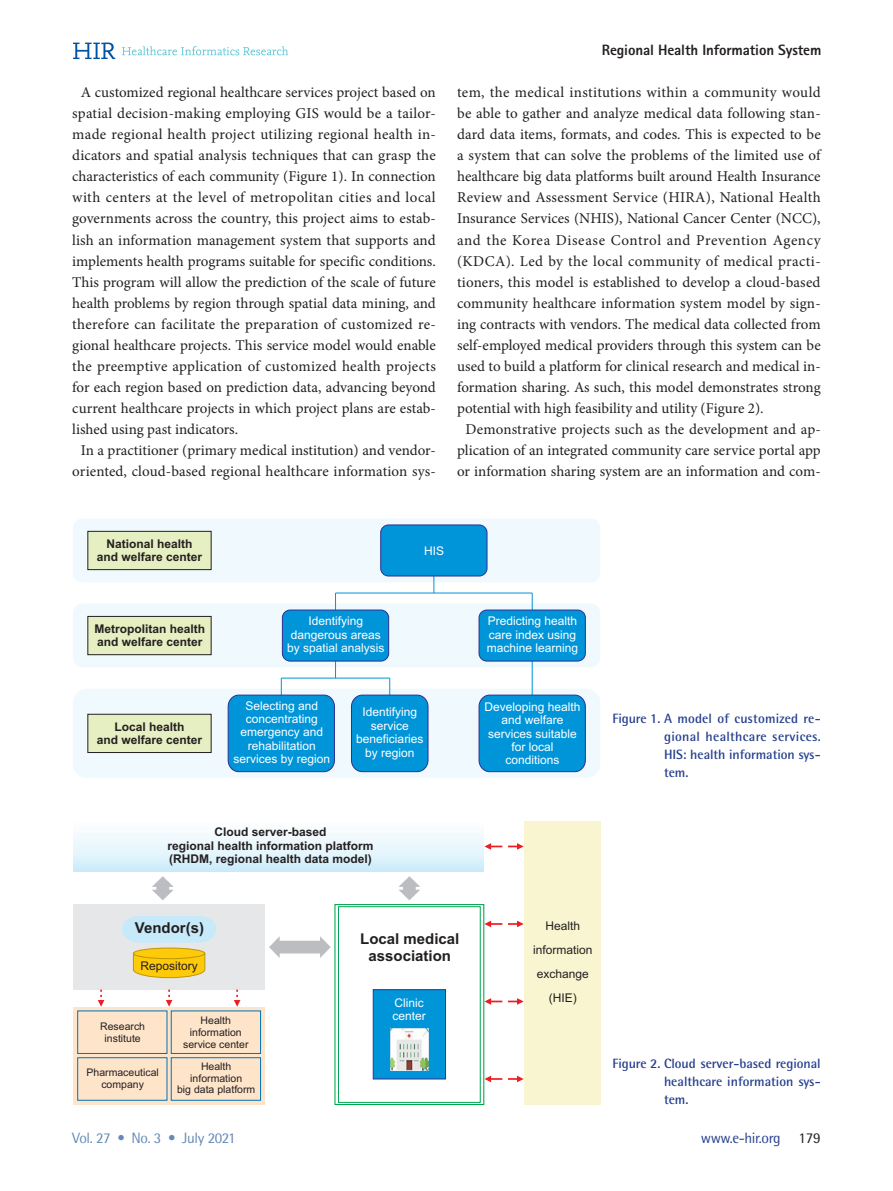
<style>
.page{position:relative;width:893px;height:1191px;background:#fff}
.page>*{position:absolute;margin:0;border:0;box-sizing:border-box;transform-origin:0 0}
.본문{font:15px/21px "Minion Pro";color:#231f20;text-align:justify}
.t1{font:700 15px/16.8px "Arial";color:#231f20;text-align:center}
.t2{font:800 15px "Rotis Sans Serif Std";letter-spacing:-.01em;color:#231f20}
.t3{font:15px "Rotis Semi Sans Std";letter-spacing:-.025em;color:#658ab5}
.t4{font:15px "Rotis Semi Sans Std";letter-spacing:-.025em;color:#253f8e}
.그림제목{font:700 13.5px/18px "Rotis Semi Sans Std";letter-spacing:-.005em;color:#253f8e;text-align:justify}
.t5{font:12px/13.4px "Arial";color:#fff;text-align:center}
.t6{font:700 12px/13.4px "Arial";color:#231f20;text-align:center}
.t7{font:12px/24.2px "Arial";color:#231f20;text-align:center}
.t8{font:10.5px/11.7px "Arial";color:#231f20;text-align:center}
.s1{color:#231f20}
</style>
<div class="page">
<svg style="left:73px;top:43px;width:42px;height:16px"></svg>
<svg style="left:122px;top:46px;width:166px;height:9px"></svg>
<div style="left:73px;top:603px;width:527px;height:64px;background:#f0f9fd;border-radius:9px"></div>
<div style="left:73px;top:688px;width:527px;height:90px;background:#f0f9fd;border-radius:14px"></div>
<div style="left:73px;top:518px;width:527px;height:64px;background:#f0f9fd;border-radius:9px"></div>
<svg style="left:281px;top:678px;width:1px;height:16px"></svg>
<svg style="left:389px;top:678px;width:1px;height:16px"></svg>
<hr style="left:532px;top:661px;width:1px;height:34px;background:#0095d9">
<svg style="left:335px;top:661px;width:1px;height:16px"></svg>
<svg style="left:335px;top:593px;width:1px;height:16px"></svg>
<svg style="left:532px;top:593px;width:1px;height:16px"></svg>
<svg style="left:433px;top:576px;width:1px;height:16px"></svg>
<div style="left:228px;top:695px;width:106px;height:76px;background:#0095d9;border-radius:11px"></div>
<div style="left:228px;top:694px;width:107px;height:78px;border:1px solid #2e3092;border-radius:11px"></div>
<div style="left:479px;top:695px;width:106px;height:76px;background:#0095d9;border-radius:11px"></div>
<div style="left:479px;top:694px;width:107px;height:78px;border:1px solid #2e3092;border-radius:11px"></div>
<div style="left:381px;top:525px;width:106px;height:51px;background:#0095d9;border-radius:8px"></div>
<div style="left:380px;top:524px;width:107px;height:52px;border:1px solid #2e3092;border-radius:8px"></div>
<div style="left:87px;top:531px;width:125px;height:39px;background:#e6efc1;border:1px solid #231f20"></div>
<div style="left:87px;top:616px;width:125px;height:39px;background:#e6efc1;border:1px solid #231f20"></div>
<div style="left:87px;top:714px;width:125px;height:39px;background:#e6efc1;border:1px solid #231f20"></div>
<div style="left:282px;top:610px;width:107px;height:51px;background:#0095d9;border-radius:8px"></div>
<div style="left:282px;top:609px;width:107px;height:52px;border:1px solid #2e3092;border-radius:8px"></div>
<div style="left:479px;top:610px;width:106px;height:51px;background:#0095d9;border-radius:8px"></div>
<div style="left:479px;top:609px;width:107px;height:52px;border:1px solid #2e3092;border-radius:8px"></div>
<div style="left:351px;top:695px;width:77px;height:76px;background:#0095d9;border-radius:11px"></div>
<div style="left:351px;top:694px;width:77px;height:78px;border:1px solid #2e3092;border-radius:11px"></div>
<hr style="left:281px;top:677px;width:109px;height:1px;background:#0095d9">
<hr style="left:336px;top:592px;width:196px;height:1px;background:#0095d9">
<div style="left:73px;top:821px;width:411px;height:51px;background:linear-gradient(to bottom,#fff,#cfedfb)"></div>
<div style="left:524px;top:821px;width:77px;height:283px;background:#f9f5d0"></div>
<div style="left:73px;top:904px;width:192px;height:85px;background:#e6e7e9"></div>
<svg style="left:122px;top:916px;width:94px;height:27px;background:#c8e9f8"></svg>
<svg style="left:133px;top:953px;width:73px;height:25px"></svg>
<div style="left:133px;top:948px;width:72px;height:10px;background:#feca0a;border-radius:50%"></div>
<div style="left:133px;top:947px;width:72px;height:12px;border:1px solid #bd9705;border-radius:50%"></div>
<div style="left:73px;top:1006px;width:192px;height:98px;background:#fee5ca"></div>
<svg style="left:77px;top:989px;width:184px;height:112px"></svg>
<div style="left:334px;top:904px;width:150px;height:201px;border:1px solid #00a54f"></div>
<div style="left:338px;top:906px;width:142px;height:196px;border:1px solid #00a54f"></div>
<div style="left:373px;top:989px;width:73px;height:90px;background:#0095d9;border:1px solid #2e3092"></div>
<img style="left:390px;top:1028px;width:38px;height:42px">
<svg style="left:152px;top:876px;width:22px;height:24px"></svg>
<svg style="left:269px;top:936px;width:62px;height:22px"></svg>
<svg style="left:399px;top:876px;width:21px;height:24px"></svg>
<svg style="left:484px;top:843px;width:40px;height:6px"></svg>
<svg style="left:484px;top:1075px;width:40px;height:7px"></svg>
<svg style="left:484px;top:998px;width:40px;height:6px"></svg>
<svg style="left:484px;top:920px;width:40px;height:7px"></svg>
<p class="본문" style="left:72px;top:82px;width:365px;text-indent:9px">A customized regional healthcare services project based on spatial decision-making employing GIS would be a tailor&shy;made regional health project utilizing regional health in&shy;dicators and spatial analysis techniques that can grasp the characteristics of each community (Figure 1). In connection with centers at the level of metropolitan cities and local governments across the country, this project aims to estab&shy;lish an information management system that supports and implements health programs suitable for specific conditions.<br>This program will allow the prediction of the scale of future health problems by region through spatial data mining, and therefore can facilitate the preparation of customized re&shy;gional healthcare projects. This service model would enable the preemptive application of customized health projects for each region based on prediction data, advancing beyond current healthcare projects in which project plans are estab&shy;lished using past indicators.</p>
<p class="본문" style="left:72px;top:439px;width:365px;text-align:center">In a practitioner (primary medical institution) and vendor&shy;oriented, cloud-based regional healthcare information sys-</p>
<p class="t2" style="left:602px;top:41px;width:221px">Regional Health Information System</p>
<p class="본문" style="left:457px;top:82px;width:365px">tem, the medical institutions within a community would be able to gather and analyze medical data following stan&shy;dard data items, formats, and codes. This is expected to be a system that can solve the problems of the limited use of healthcare big data platforms built around Health Insurance Review and Assessment Service (HIRA), National Health Insurance Services (NHIS), National Cancer Center (NCC), and the Korea Disease Control and Prevention Agency (KDCA). Led by the local community of medical practi&shy;tioners, this model is established to develop a cloud-based community healthcare information system model by sign&shy;ing contracts with vendors. The medical data collected from self-employed medical providers through this system can be used to build a platform for clinical research and medical in&shy;formation sharing. As such, this model demonstrates strong potential with high feasibility and utility (Figure 2).</p>
<p class="본문" style="left:457px;top:418px;width:365px;text-align:center">Demonstrative projects such as the development and ap&shy;plication of an integrated community care service portal app or information sharing system are an information and com-</p>
<p class="t6" style="left:97px;top:538px;width:107px">National health and welfare center</p>
<p class="t5" style="left:424px;top:545px;width:22px">HIS</p>
<p class="t6" style="left:95px;top:623px;width:112px;text-align:left">Metropolitan health and welfare center</p>
<p class="t6" style="left:97px;top:721px;width:107px">Local health<br>and welfare center</p>
<p class="t5" style="left:287px;top:615px;width:99px">Identifying dangerous areas by spatial analysis</p>
<p class="t5" style="left:487px;top:615px;width:93px;text-align:left">Predicting health care index using machine learning</p>
<p class="t5" style="left:233px;top:700px;width:98px">Selecting and concentrating emergency and rehabilitation services by region</p>
<p class="t5" style="left:356px;top:706px;width:69px">Identifying service beneficiaries by region</p>
<p class="t5" style="left:485px;top:701px;width:98px">Developing health and welfare services suitable for local conditions</p>
<p class="그림제목" style="left:664px;top:709px;width:158px;text-indent:-52px">Figure 1. A model of customized re&shy;gional healthcare services.<br>HIS: health information sys&shy;tem.</p>
<p class="t6" style="left:167px;top:826px;width:208px">Cloud server-based<br>regional health information platform (RHDM, regional health data model)</p>
<p class="t1" style="left:135px;top:920px;width:71px">Vendor(s)</p>
<p class="t7" style="left:140px;top:955px;width:59px">Repository</p>
<p class="t8" style="left:100px;top:1021px;width:46px">Research institute</p>
<p class="t8" style="left:87px;top:1067px;width:74px">Pharmaceutical company</p>
<p class="t8" style="left:183px;top:1015px;width:67px">Health information service center</p>
<p class="t8" style="left:177px;top:1061px;width:80px">Health information<br>big data platform</p>
<p class="t1" style="left:360px;top:931px;width:101px">Local medical association</p>
<p class="t5" style="left:393px;top:997px;width:35px;text-align:left">Clinic center</p>
<p class="t7" style="left:533px;top:914px;width:61px">Health information exchange (HIE)</p>
<p class="그림제목" style="left:664px;top:1054px;width:158px;text-indent:-52px">Figure 2. Cloud server-based regional healthcare information sys&shy;tem.</p>
<p class="t3" style="left:72px;top:1128px;width:165px">Vol. 27 • No. 3 • July 2021</p>
<p class="t4" style="left:701px;top:1128px;width:121px">www.e-hir.org <span class="s1">179</span></p>
</div>
